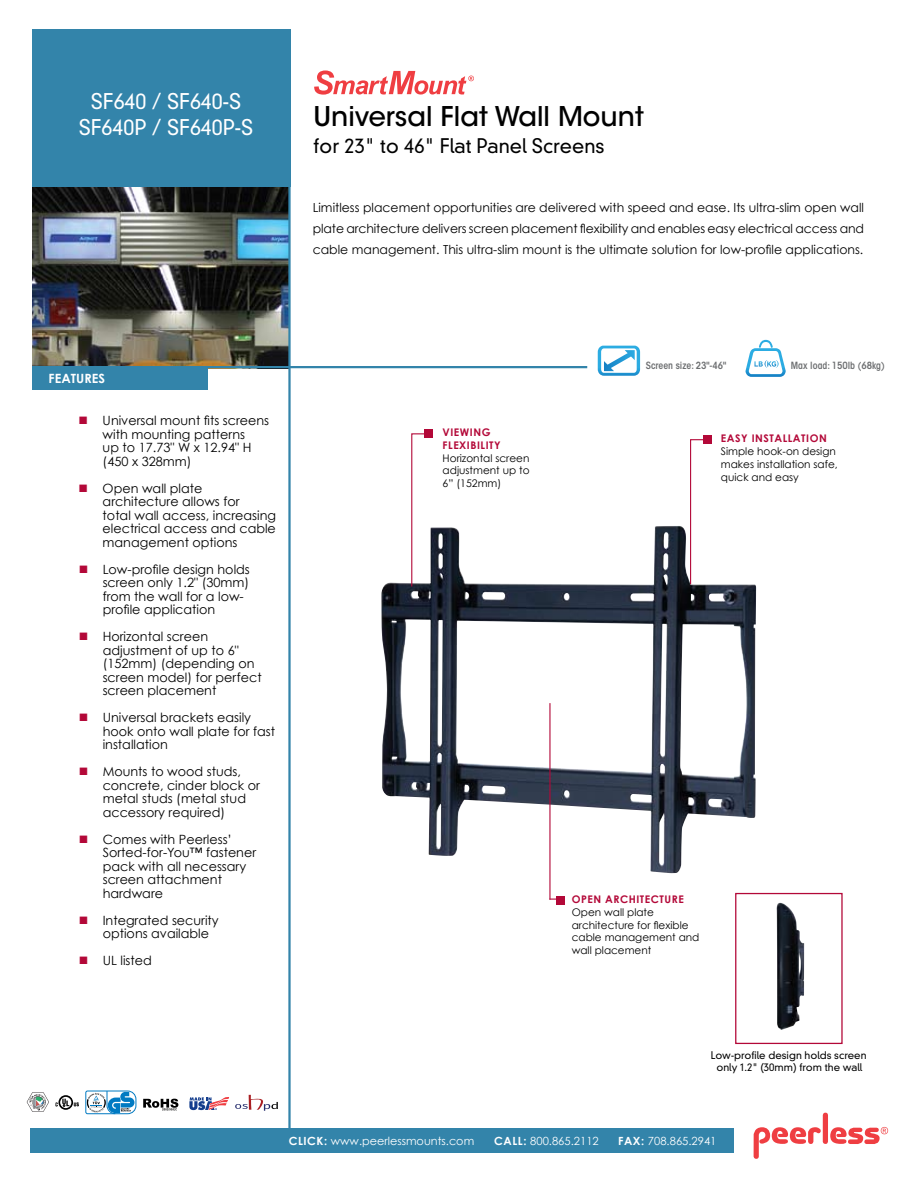
<style>
.page{position:relative;width:918px;height:1188px;background:#fff}
.page>*{position:absolute;margin:0;border:0;box-sizing:border-box;transform-origin:0 0}
.t1{font:500 27px "ITC Avant Garde Std";color:#000}
.t2{font:300 21px/25.2px "DIN Neuzeit Grotesk";color:#fff;text-align:center}
.t3{font:300 19.5px "DIN Neuzeit Grotesk";color:#000}
.t4{font:12.75px/13.5px "Century Gothic";color:#000}
.t5{font:700 12.75px "Century Gothic";color:#fff}
.t6{font:12.45px/21px "Century Gothic";color:#000;text-align:justify}
.t7{font:11.25px "Century Gothic";color:#fff}
.t8{font:10.5px/12.8px "Century Gothic";color:#000}
.t9{font:700 10.5px/12.8px "Century Gothic";letter-spacing:.05em;color:#b30838}
.t10{font:300 10.2px/11.6px "DIN Neuzeit Grotesk";color:#000;text-align:center}
.t11{font:600 condensed 9.9px "ITC Avant Garde Std";color:#6d6f71}
.s1{color:#b30838}
.s2{font-weight:700}
</style>
<div class="page">
<img style="left:381px;top:526px;width:375px;height:347px">
<img style="left:32px;top:187px;width:256px;height:179px">
<hr style="left:32px;top:366px;width:555px;height:2px;background:#3384aa">
<div style="left:32px;top:29px;width:258px;height:158px;background:#3384aa"></div>
<div style="left:32px;top:366px;width:176px;height:24px;background:#3384aa"></div>
<svg style="left:754px;top:1127px;width:67px;height:32px"></svg>
<div style="left:823px;top:1113px;width:5px;height:31px;background:#ef3e42;border-radius:3px"></div>
<svg style="left:830px;top:1127px;width:58px;height:17px"></svg>
<svg style="left:598px;top:346px;width:42px;height:30px"></svg>
<hr style="left:288px;top:29px;width:3px;height:1101px;background:#3384aa">
<div style="left:31px;top:1129px;width:703px;height:24px;background:#3384aa"></div>
<svg style="left:746px;top:340px;width:40px;height:37px"></svg>
<div style="left:735px;top:893px;width:108px;height:151px;border:1px solid #b30838"></div>
<hr style="left:549px;top:703px;width:2px;height:197px;background:#b30838">
<div style="left:557px;top:896px;width:8px;height:9px;background:#b30838"></div>
<svg style="left:689px;top:439px;width:16px;height:146px"></svg>
<div style="left:703px;top:435px;width:9px;height:9px;background:#b30838"></div>
<svg style="left:411px;top:433px;width:16px;height:155px"></svg>
<div style="left:424px;top:429px;width:9px;height:9px;background:#b30838"></div>
<svg style="left:235px;top:1095px;width:43px;height:16px"></svg>
<svg style="left:189px;top:1097px;width:40px;height:13px"></svg>
<img style="left:777px;top:903px;width:27px;height:127px">
<svg style="left:314px;top:71px;width:160px;height:24px"></svg>
<div style="left:58px;top:1095px;width:15px;height:15px;border:2px solid #000;border-radius:50%"></div>
<svg style="left:55px;top:1099px;width:24px;height:8px"></svg>
<svg style="left:27px;top:1092px;width:22px;height:20px"></svg>
<svg style="left:143px;top:1099px;width:35px;height:11px"></svg>
<svg style="left:86px;top:1091px;width:50px;height:23px"></svg>
<h2 class="t2" style="left:79px;top:89px;width:176px">SF640 / SF640-S<br>SF640P / SF640P-S</h2>
<h1 class="t1" style="left:314px;top:100px;width:332px">Universal Flat Wall Mount</h1>
<h3 class="t3" style="left:314px;top:134px;width:293px">for 23" to 46" Flat Panel Screens</h3>
<p class="t6" style="left:313px;top:197px;width:553px">Limitless placement opportunities are delivered with speed and ease. Its ultra-slim open wall plate architecture delivers screen placement flexibility and enables easy electrical access and cable management. This ultra-slim mount is the ultimate solution for low-profile applications.</p>
<p class="t5" style="left:49px;top:370px;width:58px">FEATURES</p>
<p class="t4" style="left:103px;top:414px;width:168px;text-indent:-24px"><span class="s1">■</span> Universal mount fits screens with mounting patterns<br>up to 17.73" W x 12.94" H (450 x 328mm)</p>
<p class="t4" style="left:103px;top:481px;width:175px;text-indent:-24px"><span class="s1">■</span> Open wall plate architecture allows for<br>total wall access, increasing electrical access and cable management options</p>
<p class="t4" style="left:103px;top:562px;width:149px;text-indent:-24px"><span class="s1">■</span> Low-profile design holds screen only 1.2" (30mm) from the wall for a low&shy;profile application</p>
<p class="t4" style="left:103px;top:630px;width:160px;text-indent:-24px"><span class="s1">■</span> Horizontal screen adjustment of up to 6" (152mm) (depending on screen model) for perfect screen placement</p>
<p class="t4" style="left:103px;top:711px;width:174px;text-indent:-24px"><span class="s1">■</span> Universal brackets easily hook onto wall plate for fast installation</p>
<p class="t4" style="left:103px;top:765px;width:159px;text-indent:-24px"><span class="s1">■</span> Mounts to wood studs, concrete, cinder block or metal studs (metal stud accessory required)</p>
<p class="t4" style="left:103px;top:832px;width:155px;text-indent:-24px"><span class="s1">■</span> Comes with Peerless’<br>Sorted-for-You™ fastener pack with all necessary screen attachment hardware</p>
<p class="t4" style="left:103px;top:913px;width:118px;text-indent:-24px"><span class="s1">■</span> Integrated security options available</p>
<p class="t4" style="left:79px;top:954px;width:75px"><span class="s1">■</span> UL listed</p>
<p class="t9" style="left:443px;top:426px;width:59px">VIEWIN G<br>FLEXI BILITY</p>
<p class="t8" style="left:443px;top:451px;width:88px;text-align:justify">Horizontal screen adjustment up to 6” (152mm)</p>
<p class="t11" style="left:646px;top:359px;width:82px">Screen size: 23"-46"</p>
<p class="t11" style="left:791px;top:359px;width:95px">Max load: 150lb (68kg)</p>
<p class="t9" style="left:721px;top:432px;width:107px">EASY INSTALLATION</p>
<p class="t8" style="left:721px;top:445px;width:118px">Simple hook-on design makes installation safe, quick and easy</p>
<p class="t9" style="left:572px;top:893px;width:95px">OPEN ARCHITECTURE</p>
<p class="t8" style="left:572px;top:906px;width:129px">Open wall plate architecture for flexible cable management and wall placement</p>
<p class="t10" style="left:711px;top:1050px;width:157px">Low-profile design holds screen only 1.2" (30mm) from the wall</p>
<p class="t7" style="left:289px;top:1134px;width:187px"><span class="s2">CLICK:</span> www.peerlessmounts.com</p>
<p class="t7" style="left:494px;top:1134px;width:106px"><span class="s2">CALL:</span> 800.865.2112</p>
<p class="t7" style="left:618px;top:1134px;width:100px"><span class="s2">FAX:</span> 708.865.2941</p>
</div>
